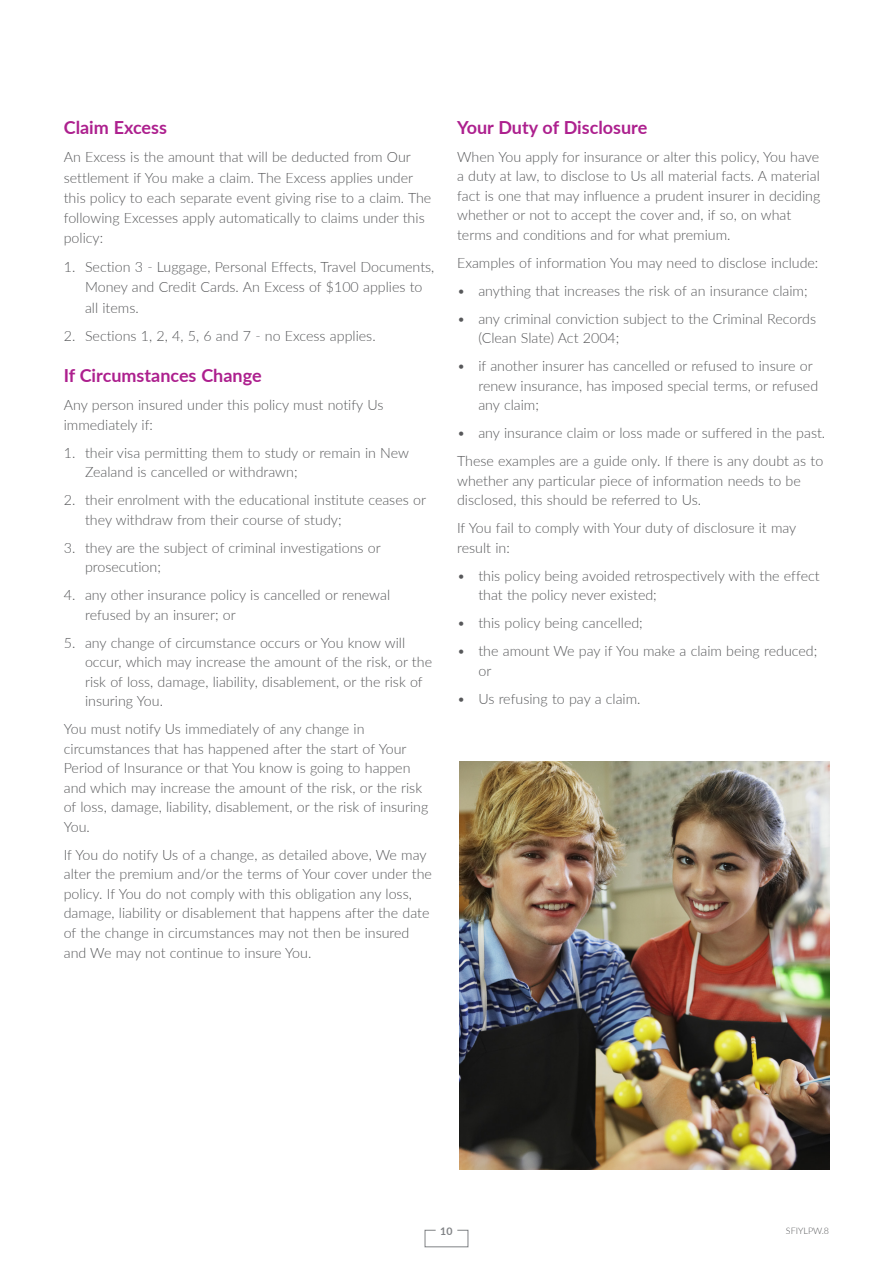
<style>
.page{position:relative;width:893px;height:1263px;background:#fff}
.page>*{position:absolute;margin:0;border:0;box-sizing:border-box;transform-origin:0 0}
.StudentSafe_heading{font:700 18px "Lato";color:#ad208e}
.Body_Text_2_-_16mm_Indent_7_5_11_Verdana{font:300 14.25px/19.5px "Lato";color:#57585a}
.t1{font:700 10.5px "Lato";color:#808285}
.Body_Text_2_-_16mm_Indent_7_5_11_Verdana-2{font:300 9px "Lato";color:#57585a}
</style>
<div class="page">
<svg style="left:425px;top:1230px;width:43px;height:17px"></svg>
<img style="left:460px;top:761px;width:369px;height:408px">
<p class="StudentSafe_heading" style="left:64px;top:114px;width:105px">Claim Excess</p>
<p class="Body_Text_2_-_16mm_Indent_7_5_11_Verdana" style="left:64px;top:147px;width:369px;line-height:20.2px">An Excess is the amount that will be deducted from Our settlement if You make a claim. The Excess applies under this policy to each separate event giving rise to a claim. The following Excesses apply automatically to claims under this policy:</p>
<p class="Body_Text_2_-_16mm_Indent_7_5_11_Verdana" style="left:85px;top:256px;width:351px;line-height:20.2px;text-indent:-21px">1. Section 3 - Luggage, Personal Effects, Travel Documents,<br>Money and Credit Cards. An Excess of $100 applies to all items.</p>
<p class="Body_Text_2_-_16mm_Indent_7_5_11_Verdana" style="left:64px;top:326px;width:313px">2. Sections 1, 2, 4, 5, 6 and 7 - no Excess applies.</p>
<p class="StudentSafe_heading" style="left:64px;top:363px;width:199px">If Circumstances Change</p>
<p class="Body_Text_2_-_16mm_Indent_7_5_11_Verdana" style="left:64px;top:395px;width:321px">Any person insured under this policy must notify Us immediately if:</p>
<p class="Body_Text_2_-_16mm_Indent_7_5_11_Verdana" style="left:85px;top:442px;width:326px;text-indent:-21px">1. their visa permitting them to study or remain in New<br>Zealand is cancelled or withdrawn;</p>
<p class="Body_Text_2_-_16mm_Indent_7_5_11_Verdana" style="left:85px;top:490px;width:343px;text-indent:-21px">2. their enrolment with the educational institute ceases or they withdraw from their course of study;</p>
<p class="Body_Text_2_-_16mm_Indent_7_5_11_Verdana" style="left:85px;top:537px;width:297px;text-indent:-21px">3. they are the subject of criminal investigations or prosecution;</p>
<p class="Body_Text_2_-_16mm_Indent_7_5_11_Verdana" style="left:85px;top:585px;width:307px;text-indent:-21px">4. any other insurance policy is cancelled or renewal refused by an insurer; or</p>
<p class="Body_Text_2_-_16mm_Indent_7_5_11_Verdana" style="left:85px;top:632px;width:349px;text-indent:-21px">5. any change of circumstance occurs or You know will occur, which may increase the amount of the risk, or the risk of loss, damage, liability, disablement, or the risk of insuring You.</p>
<p class="Body_Text_2_-_16mm_Indent_7_5_11_Verdana" style="left:64px;top:719px;width:366px">You must notify Us immediately of any change in circumstances that has happened after the start of Your Period of Insurance or that You know is going to happen and which may increase the amount of the risk, or the risk of loss, damage, liability, disablement, or the risk of insuring You.</p>
<p class="Body_Text_2_-_16mm_Indent_7_5_11_Verdana" style="left:64px;top:844px;width:370px">If You do notify Us of a change, as detailed above, We may alter the premium and/or the terms of Your cover under the policy. If You do not comply with this obligation any loss, damage, liability or disablement that happens after the date of the change in circumstances may not then be insured and We may not continue to insure You.</p>
<p class="StudentSafe_heading" style="left:457px;top:114px;width:192px">Your Duty of Disclosure</p>
<p class="Body_Text_2_-_16mm_Indent_7_5_11_Verdana" style="left:457px;top:146px;width:365px">When You apply for insurance or alter this policy, You have a duty at law, to disclose to Us all material facts. A material fact is one that may influence a prudent insurer in deciding whether or not to accept the cover and, if so, on what terms and conditions and for what premium.</p>
<p class="Body_Text_2_-_16mm_Indent_7_5_11_Verdana" style="left:457px;top:252px;width:363px">Examples of information You may need to disclose include:</p>
<p class="Body_Text_2_-_16mm_Indent_7_5_11_Verdana" style="left:457px;top:280px;width:352px">• anything that increases the risk of an insurance claim;</p>
<p class="Body_Text_2_-_16mm_Indent_7_5_11_Verdana" style="left:478px;top:308px;width:339px;text-indent:-21px">• any criminal conviction subject to the Criminal Records (Clean Slate) Act 2004;</p>
<p class="Body_Text_2_-_16mm_Indent_7_5_11_Verdana" style="left:478px;top:356px;width:341px;text-indent:-21px">• if another insurer has cancelled or refused to insure or renew insurance, has imposed special terms, or refused any claim;</p>
<p class="Body_Text_2_-_16mm_Indent_7_5_11_Verdana" style="left:457px;top:423px;width:370px">• any insurance claim or loss made or suffered in the past.</p>
<p class="Body_Text_2_-_16mm_Indent_7_5_11_Verdana" style="left:457px;top:451px;width:368px">These examples are a guide only. If there is any doubt as to whether any particular piece of information needs to be disclosed, this should be referred to Us.</p>
<p class="Body_Text_2_-_16mm_Indent_7_5_11_Verdana" style="left:457px;top:518px;width:341px">If You fail to comply with Your duty of disclosure it may result in:</p>
<p class="Body_Text_2_-_16mm_Indent_7_5_11_Verdana" style="left:478px;top:565px;width:343px;text-indent:-21px">• this policy being avoided retrospectively with the effect that the policy never existed;</p>
<p class="Body_Text_2_-_16mm_Indent_7_5_11_Verdana" style="left:457px;top:613px;width:187px">• this policy being cancelled;</p>
<p class="Body_Text_2_-_16mm_Indent_7_5_11_Verdana" style="left:478px;top:641px;width:340px;text-indent:-21px">• the amount We pay if You make a claim being reduced; or</p>
<p class="Body_Text_2_-_16mm_Indent_7_5_11_Verdana" style="left:457px;top:688px;width:185px">• Us refusing to pay a claim.</p>
<p class="t1" style="left:440px;top:1224px;width:14px">10</p>
<p class="Body_Text_2_-_16mm_Indent_7_5_11_Verdana-2" style="left:786px;top:1224px;width:45px">SFIYLPW.8</p>
</div>
